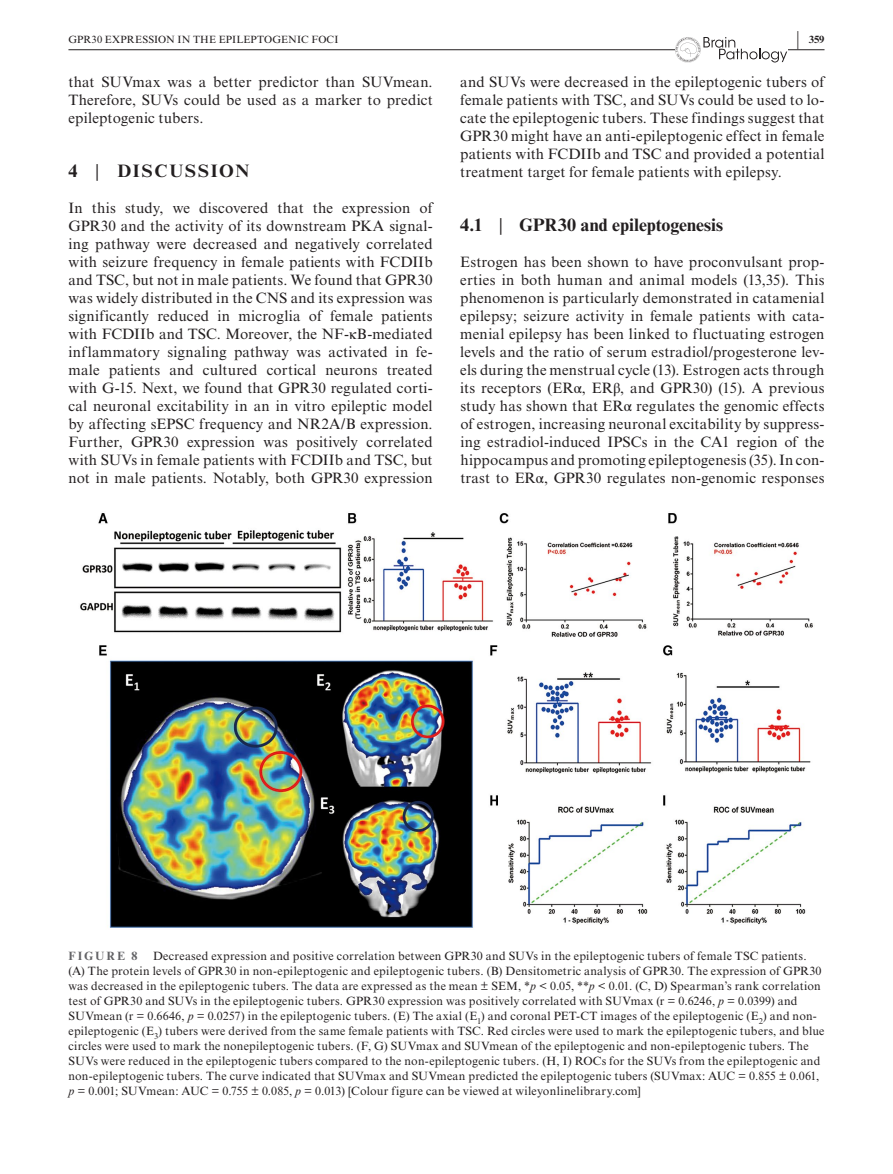
<style>
.page{position:relative;width:893px;height:1174px;background:#fff}
.page>*{position:absolute;margin:0;border:0;box-sizing:border-box;transform-origin:0 0}
.t1{font:700 18px "Times New Roman MT Std";letter-spacing:.005em;color:#231f20}
.t2{font:700 18px "Times New Roman MT Std";letter-spacing:.095em;color:#231f20}
.t3{font:15px/18px "Times New Roman MT Std";letter-spacing:.01em;color:#231f20;text-align:justify}
.t4{font:12px/15px "Times New Roman MT Std";letter-spacing:.02em;color:#231f20}
.t5{font:700 12px "Times New Roman MT Std";letter-spacing:.175em;color:#636366}
.t6{font:10.5px "Times New Roman MT Std";letter-spacing:.015em;color:#231f20}
.t7{font:700 10.5px "Times New Roman MT Std";color:#231f20}
.s1{font-size:20.25px}
.s2{font-weight:400}
.s3{font-family:"STIX"}
.s4{font-style:italic}
</style>
<div class="page">
<hr style="left:68px;top:49px;width:756px;height:1px;background:#231f20">
<svg style="left:675px;top:37px;width:112px;height:25px"></svg>
<img style="left:80px;top:513px;width:733px;height:415px">
<p class="t6" style="left:68px;top:33px;width:271px">GPR30 EXPRESSION IN THE EPILEPTOGENIC FOCI</p>
<p class="t7" style="left:797px;top:33px;width:29px"><span class="s1">|</span> 359</p>
<p class="t3" style="left:68px;top:73px;width:366px">that SUVmax was a better predictor than SUVmean.<br>Therefore, SUVs could be used as a marker to predict epileptogenic tubers.</p>
<p class="t2" style="left:68px;top:160px;width:182px">4 <span class="s2">|</span> DISCUSSION</p>
<p class="t3" style="left:68px;top:199px;width:366px">In this study, we discovered that the expression of GPR30 and the activity of its downstream PKA signal&shy;ing pathway were decreased and negatively correlated with seizure frequency in female patients with FCDIIb and TSC, but not in male patients. We found that GPR30 was widely distributed in the CNS and its expression was significantly reduced in microglia of female patients with FCDIIb and TSC. Moreover, the NF-<span class="s3">κ</span>B-mediated inflammatory signaling pathway was activated in fe&shy;male patients and cultured cortical neurons treated with G-15. Next, we found that GPR30 regulated corti&shy;cal neuronal excitability in an in vitro epileptic model by affecting sEPSC frequency and NR2A/B expression.<br>Further, GPR30 expression was positively correlated with SUVs in female patients with FCDIIb and TSC, but not in male patients. Notably, both GPR30 expression</p>
<p class="t3" style="left:460px;top:73px;width:366px">and SUVs were decreased in the epileptogenic tubers of female patients with TSC, and SUVs could be used to lo&shy;cate the epileptogenic tubers. These findings suggest that GPR30 might have an anti-epileptogenic effect in female patients with FCDIIb and TSC and provided a potential treatment target for female patients with epilepsy.</p>
<p class="t1" style="left:460px;top:214px;width:264px">4.1 <span class="s2">|</span> GPR30 and epileptogenesis</p>
<p class="t3" style="left:460px;top:253px;width:366px">Estrogen has been shown to have proconvulsant prop&shy;erties in both human and animal models (13,35). This phenomenon is particularly demonstrated in catamenial epilepsy; seizure activity in female patients with cata&shy;menial epilepsy has been linked to fluctuating estrogen levels and the ratio of serum estradiol/progesterone lev&shy;els during the menstrual cycle (13). Estrogen acts through its receptors (ER<span class="s3">α</span>, ER<span class="s3">β</span>, and GPR30) (15). A previous study has shown that ER<span class="s3">α</span> regulates the genomic effects of estrogen, increasing neuronal excitability by suppress&shy;ing estradiol-induced IPSCs in the CA1 region of the hippocampus and promoting epileptogenesis (35). In con&shy;trast to ER<span class="s3">α</span>, GPR30 regulates non-genomic responses</p>
<p class="t4" style="left:68px;top:948px;width:758px;text-indent:85px">Decreased expression and positive correlation between GPR30 and SUVs in the epileptogenic tubers of female TSC patients. (A) The protein levels of GPR30 in non-epileptogenic and epileptogenic tubers. (B) Densitometric analysis of GPR30. The expression of GPR30 was decreased in the epileptogenic tubers. The data are expressed as the mean ± SEM, *<span class="s4">p</span> &lt; 0.05, **<span class="s4">p</span> &lt; 0.01. (C, D) Spearman’s rank correlation test of GPR30 and SUVs in the epileptogenic tubers. GPR30 expression was positively correlated with SUVmax (r = 0.6246, <span class="s4">p</span> = 0.0399) and SUVmean (r = 0.6646, <span class="s4">p</span> = 0.0257) in the epileptogenic tubers. (E) The axial (E<sub>1</sub>) and coronal PET-CT images of the epileptogenic (E<sub>2</sub>) and non&shy;epileptogenic (E<sub>3</sub>) tubers were derived from the same female patients with TSC. Red circles were used to mark the epileptogenic tubers, and blue circles were used to mark the nonepileptogenic tubers. (F, G) SUVmax and SUVmean of the epileptogenic and non-epileptogenic tubers. The SUVs were reduced in the epileptogenic tubers compared to the non-epileptogenic tubers. (H, I) ROCs for the SUVs from the epileptogenic and non-epileptogenic tubers. The curve indicated that SUVmax and SUVmean predicted the epileptogenic tubers (SUVmax: AUC = 0.855 ± 0.061, <span class="s4">p</span> = 0.001; SUVmean: AUC = 0.755 ± 0.085, <span class="s4">p</span> = 0.013) [Colour figure can be viewed at wileyonlinelibrary.com]</p>
<p class="t5" style="left:68px;top:949px;width:71px">FIGURE 8</p>
</div>
